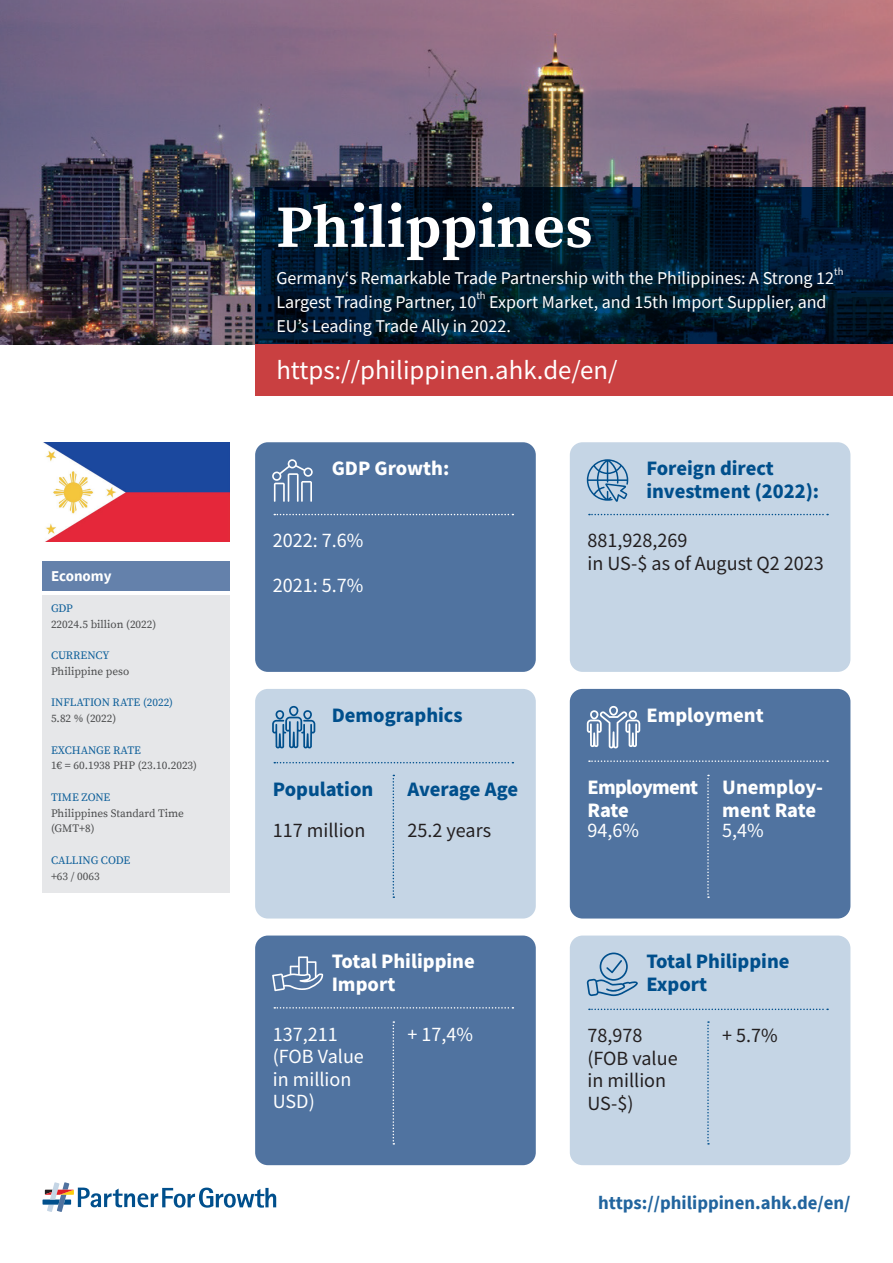
<style>
.page{position:relative;width:893px;height:1263px;background:#fff}
.page>*{position:absolute;margin:0;border:0;box-sizing:border-box;transform-origin:0 0}
.t1{font:700 60px "Source Serif Pro";color:#fff}
.t2{font:24px "Source Han Sans CN";color:#fff}
.t3{font:700 18.75px "Source Sans Pro";color:#21649e}
.t4{font:18px/24px "Source Sans Pro";color:#fff}
.t5{font:900 18px/22.5px "Noto Sans SC";color:#004f8c}
.t6{font:18px/22.5px "Noto Sans SC";color:#231f20}
.t7{font:18px/22.5px "Noto Sans SC";color:#fff}
.t8{font:900 18px/22.5px "Noto Sans SC";color:#fff}
.t9{font:900 18px/22.5px "Noto Sans SC";letter-spacing:-.04em;color:#fff}
.t10{font:700 15px "Source Sans Pro";color:#fff}
.t11{font:11.25px/15.8px "Source Serif Pro";color:#4b4c4d}
.t12{font:11.25px "Source Serif Pro";letter-spacing:-.01em;color:#0c5e99}
.t13{font:10.5px "Source Sans Pro";color:#fff}
</style>
<div class="page">
<div style="left:255px;top:689px;width:281px;height:229px;background:#c5d5e5;border-radius:13px"></div>
<div style="left:43px;top:595px;width:187px;height:298px;background:#e6e7e9"></div>
<div style="left:43px;top:561px;width:187px;height:30px;background:#6481ab"></div>
<img style="left:0;top:0;width:893px;height:344px">
<svg style="left:255px;top:187px;width:638px;height:157px;background:#00182c"></svg>
<div style="left:255px;top:344px;width:638px;height:51px;background:#c94041"></div>
<svg style="left:43px;top:1182px;width:233px;height:30px"></svg>
<img style="left:43px;top:442px;width:186px;height:99px">
<div style="left:255px;top:442px;width:281px;height:230px;background:#5073a0;border-radius:13px"></div>
<div style="left:570px;top:689px;width:280px;height:229px;background:#5073a0;border-radius:13px"></div>
<div style="left:255px;top:935px;width:281px;height:230px;background:#5073a0;border-radius:13px"></div>
<div style="left:570px;top:442px;width:280px;height:230px;background:#c5d5e5;border-radius:13px"></div>
<div style="left:570px;top:935px;width:280px;height:230px;background:#c5d5e5;border-radius:13px"></div>
<svg style="left:587px;top:459px;width:41px;height:43px"></svg>
<svg style="left:272px;top:459px;width:41px;height:43px"></svg>
<svg style="left:274px;top:514px;width:239px;height:1px"></svg>
<svg style="left:589px;top:760px;width:239px;height:2px"></svg>
<svg style="left:274px;top:1007px;width:239px;height:1px"></svg>
<svg style="left:589px;top:514px;width:239px;height:1px"></svg>
<svg style="left:274px;top:762px;width:239px;height:1px"></svg>
<svg style="left:589px;top:1008px;width:239px;height:2px"></svg>
<svg style="left:393px;top:775px;width:1px;height:123px"></svg>
<svg style="left:707px;top:1021px;width:2px;height:123px"></svg>
<svg style="left:707px;top:775px;width:2px;height:123px"></svg>
<svg style="left:393px;top:1021px;width:1px;height:123px"></svg>
<svg style="left:272px;top:706px;width:43px;height:43px"></svg>
<svg style="left:587px;top:706px;width:53px;height:42px"></svg>
<svg style="left:272px;top:956px;width:51px;height:35px"></svg>
<svg style="left:587px;top:952px;width:51px;height:44px"></svg>
<p class="t10" style="left:51px;top:566px;width:62px">Economy</p>
<p class="t12" style="left:51px;top:601px;width:23px">GDP</p>
<p class="t11" style="left:51px;top:616px;width:107px">22024.5 billion (2022)</p>
<p class="t12" style="left:51px;top:649px;width:60px">CURRENCY</p>
<p class="t11" style="left:51px;top:664px;width:80px">Philippine peso</p>
<p class="t12" style="left:51px;top:696px;width:124px">INFLATION RATE (2022)</p>
<p class="t11" style="left:51px;top:711px;width:67px">5.82 % (2022)</p>
<p class="t12" style="left:51px;top:743px;width:91px">EXCHANGE RATE</p>
<p class="t11" style="left:51px;top:758px;width:148px">1€ = 60.1938 PHP (23.10.2023)</p>
<p class="t12" style="left:51px;top:790px;width:61px">TIME ZONE</p>
<p class="t11" style="left:51px;top:805px;width:135px">Philippines Standard Time (GMT+8)</p>
<p class="t12" style="left:51px;top:853px;width:81px">CALLING CODE</p>
<p class="t11" style="left:51px;top:868px;width:50px">+63 / 0063</p>
<h1 class="t1" style="left:276px;top:192px;width:318px">Philippines</h1>
<p class="t4" style="left:276px;top:266px;width:559px">Germany‘s Remarkable Trade Partnership with the Philippines: A Strong 12</p>
<p class="t13" style="left:834px;top:265px;width:11px">th</p>
<p class="t4" style="left:276px;top:290px;width:201px">Largest Trading Partner, 10</p>
<p class="t13" style="left:476px;top:289px;width:11px">th</p>
<p class="t4" style="left:276px;top:290px;width:552px;text-indent:213px">Export Market, and 15th Import Supplier, and<br>EU’s Leading Trade Ally in 2022.</p>
<h2 class="t2" style="left:276px;top:357px;width:343px">https://philippinen.ahk.de/en/</h2>
<p class="t8" style="left:332px;top:458px;width:119px">GDP Growth:</p>
<p class="t5" style="left:646px;top:458px;width:174px">Foreign direct investment (2022):</p>
<p class="t7" style="left:273px;top:530px;width:92px">2022: 7.6%</p>
<p class="t7" style="left:273px;top:575px;width:92px">2021: 5.7%</p>
<p class="t5" style="left:332px;top:704px;width:133px">Demographics</p>
<p class="t5" style="left:273px;top:778px;width:102px">Population</p>
<p class="t6" style="left:273px;top:820px;width:94px">117 million</p>
<p class="t5" style="left:408px;top:778px;width:112px">Average Age</p>
<p class="t6" style="left:408px;top:820px;width:85px">25.2 years</p>
<p class="t8" style="left:332px;top:951px;width:145px">Total Philippine<br>Import</p>
<p class="t7" style="left:273px;top:1023px;width:93px">137,211 (FOB Value in million<br>USD)</p>
<p class="t7" style="left:408px;top:1023px;width:67px">+ 17,4%</p>
<p class="t6" style="left:587px;top:530px;width:238px">881,928,269<br>in US-$ as of August Q2 2023</p>
<p class="t8" style="left:646px;top:704px;width:119px">Employment</p>
<p class="t9" style="left:587px;top:776px;width:112px">Employment<br>Rate</p>
<p class="t8" style="left:722px;top:776px;width:102px">Unemploy&shy;ment Rate</p>
<p class="t7" style="left:587px;top:820px;width:53px">94,6%</p>
<p class="t7" style="left:722px;top:820px;width:43px">5,4%</p>
<p class="t5" style="left:646px;top:951px;width:129px">F reign d rect</p>
<p class="t5" style="left:646px;top:951px;width:145px">Total Philippine<br>Export</p>
<p class="t6" style="left:587px;top:1025px;width:92px">78,978 (FOB value in million<br>US-$)</p>
<p class="t6" style="left:722px;top:1025px;width:57px">+ 5.7%</p>
<p class="t3" style="left:598px;top:1190px;width:254px">https://philippinen.ahk.de/en/</p>
</div>
